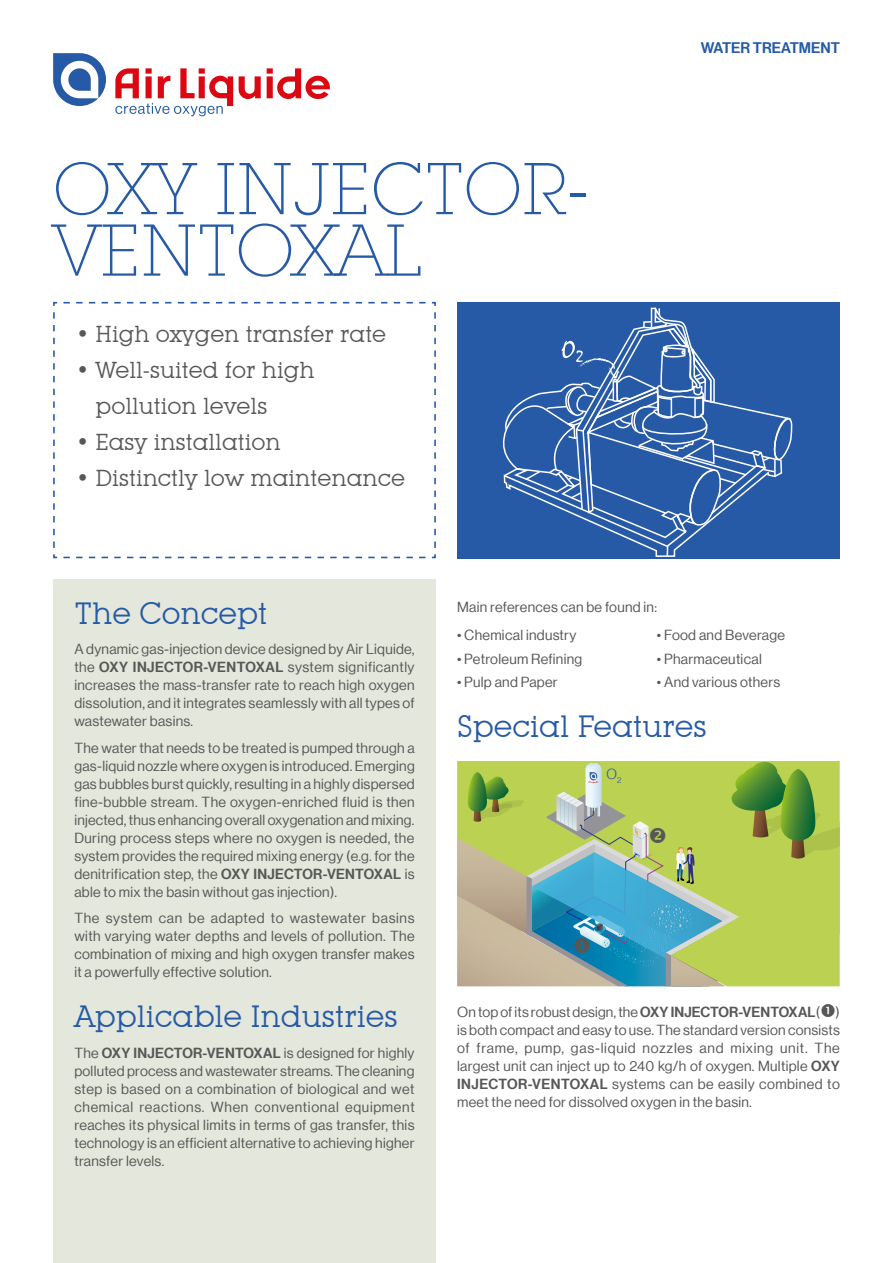
<style>
.page{position:relative;width:893px;height:1263px;background:#fff}
.page>*{position:absolute;margin:0;border:0;box-sizing:border-box;transform-origin:0 0}
.t1{font:300 72px/61.5px "Lubalin Graph IT Cby BT Xtra";color:#265aa6}
.TITRE_1_ok{font:30px "Lubalin Graph IT Cby BT";color:#265aa6}
.Texte_Intro_ok{font:22.5px/36px "Lubalin Graph IT Cby BT";color:#575756}
.t2{font:15px "N Haas Grotesk DS Pro 65 Md";color:#265aa6}
.Text_Courant_9_5pt{font:14.25px/18px "N Haas Grotesk DS Pro 55 Rg";letter-spacing:.02em;color:#575756;text-align:justify}
.Text_C_puce_2_col{font:14.25px "N Haas Grotesk DS Pro 55 Rg";letter-spacing:.02em;color:#575756}
.Text_C_Puce{font:14.25px "N Haas Grotesk DS Pro 45 Lt";color:#265aa6}
.s1{font-family:"N Haas Grotesk DS Pro 65 Md"}
</style>
<div class="page">
<svg style="left:53px;top:301px;width:383px;height:258px"></svg>
<div style="left:457px;top:302px;width:383px;height:256px;background:#265aa6"></div>
<svg style="left:502px;top:307px;width:291px;height:250px"></svg>
<div style="left:53px;top:579px;width:383px;height:684px;background:#e4e7dc"></div>
<svg style="left:53px;top:53px;width:53px;height:53px"></svg>
<svg style="left:239px;top:76px;width:22px;height:23px"></svg>
<svg style="left:267px;top:68px;width:63px;height:31px"></svg>
<svg style="left:115px;top:68px;width:118px;height:48px"></svg>
<svg style="left:457px;top:762px;width:383px;height:224px"></svg>
<p class="t1" style="left:53px;top:157px;width:537px">OXY INJECTOR-<br>VENTOXAL</p>
<p class="Texte_Intro_ok" style="left:76px;top:316px;width:312px">• High oxygen transfer rate</p>
<p class="Texte_Intro_ok" style="left:96px;top:352px;width:220px;text-indent:-20px">• Well-suited for high pollution levels</p>
<p class="Texte_Intro_ok" style="left:76px;top:424px;width:206px">• Easy installation</p>
<p class="Texte_Intro_ok" style="left:76px;top:460px;width:330px">• Distinctly low maintenance</p>
<p class="t2" style="left:701px;top:39px;width:141px">WATER TREATMENT</p>
<p class="TITRE_1_ok" style="left:74px;top:595px;width:194px">The Concept</p>
<p class="Text_Courant_9_5pt" style="left:74px;top:640px;width:342px">A dynamic gas-injection device designed by Air Liquide, the <span class="s1">OXY INJECTOR-VENTOXAL</span> system significantly increases the mass-transfer rate to reach high oxygen dissolution, and it integrates seamlessly with all types of wastewater basins.</p>
<p class="Text_Courant_9_5pt" style="left:74px;top:739px;width:342px">The water that needs to be treated is pumped through a gas-liquid nozzle where oxygen is introduced. Emerging gas bubbles burst quickly, resulting in a highly dispersed fine-bubble stream. The oxygen-enriched fluid is then injected, thus enhancing overall oxygenation and mixing.<br>During process steps where no oxygen is needed, the system provides the required mixing energy (e.g. for the denitrification step, the <span class="s1">OXY INJECTOR-VENTOXAL</span> is able to mix the basin without gas injection).</p>
<p class="Text_Courant_9_5pt" style="left:74px;top:909px;width:342px">The system can be adapted to wastewater basins with varying water depths and levels of pollution. The combination of mixing and high oxygen transfer makes it a powerfully effective solution.</p>
<p class="TITRE_1_ok" style="left:74px;top:998px;width:325px">Applicable Industries</p>
<p class="Text_Courant_9_5pt" style="left:74px;top:1044px;width:342px">The <span class="s1">OXY INJECTOR-VENTOXAL</span> is designed for highly polluted process and wastewater streams. The cleaning step is based on a combination of biological and wet chemical reactions. When conventional equipment reaches its physical limits in terms of gas transfer, this technology is an efficient alternative to achieving higher transfer levels.</p>
<p class="Text_Courant_9_5pt" style="left:457px;top:598px;width:202px">Main references can be found in:</p>
<p class="Text_C_puce_2_col" style="left:457px;top:627px;width:121px">• Chemical industry</p>
<p class="Text_C_puce_2_col" style="left:457px;top:650px;width:127px">• Petroleum Refining</p>
<p class="Text_C_puce_2_col" style="left:457px;top:674px;width:102px">• Pulp and Paper</p>
<p class="Text_C_puce_2_col" style="left:657px;top:627px;width:130px">• Food and Beverage</p>
<p class="Text_C_puce_2_col" style="left:657px;top:650px;width:106px">• Pharmaceutical</p>
<p class="Text_C_puce_2_col" style="left:657px;top:674px;width:125px">• And various others</p>
<p class="TITRE_1_ok" style="left:457px;top:708px;width:251px">Special Features</p>
<p class="Text_C_Puce" style="left:606px;top:766px;width:17px">O<sub>2</sub></p>
<p class="Text_Courant_9_5pt" style="left:457px;top:1003px;width:384px">On top of its robust design, the <span class="s1">OXY INJECTOR-VENTOXAL</span>( ) is both compact and easy to use. The standard version consists of frame, pump, gas-liquid nozzles and mixing unit. The largest unit can inject up to 240 kg/h of oxygen. Multiple <span class="s1">OXY INJECTOR-VENTOXAL</span> systems can be easily combined to meet the need for dissolved oxygen in the basin.</p>
</div>
